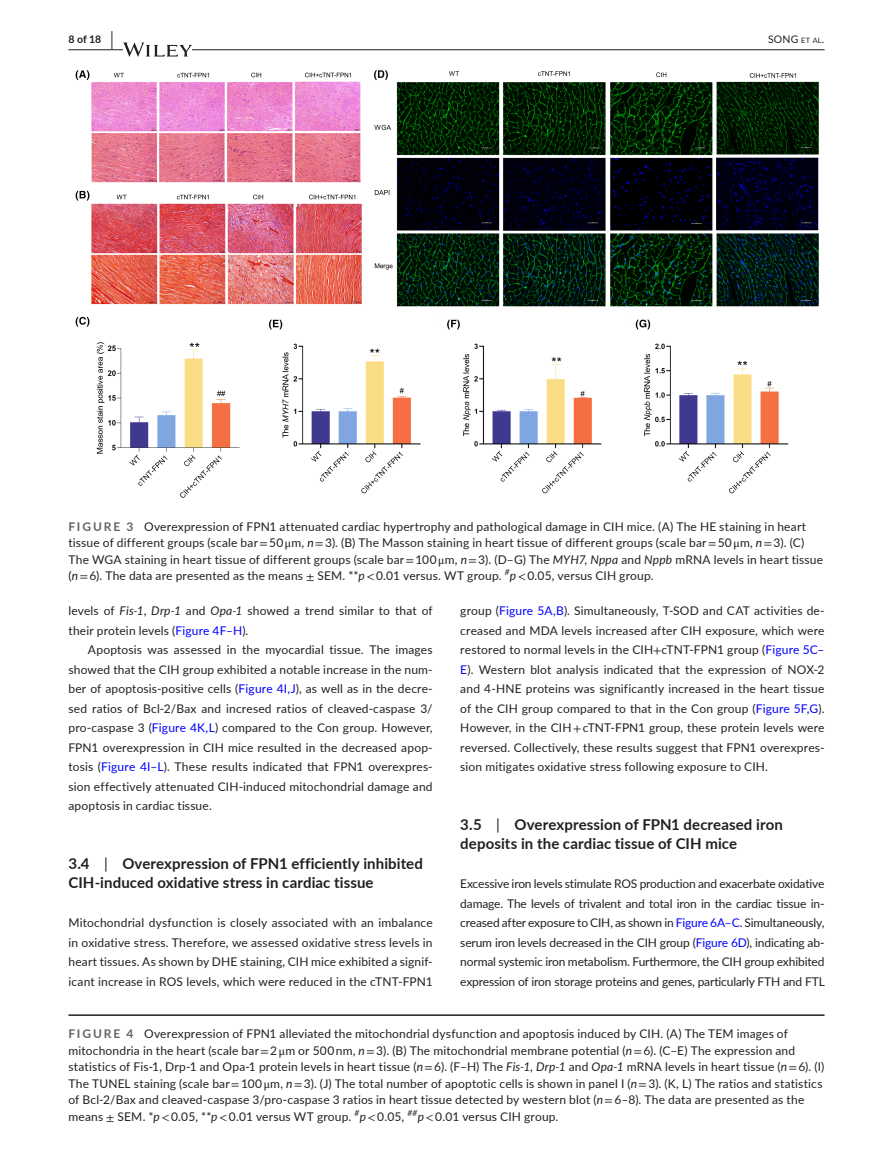
<style>
.page{position:relative;width:893px;height:1174px;background:#fff}
.page>*{position:absolute;margin:0;border:0;box-sizing:border-box;transform-origin:0 0}
.t1{font:700 15px/19.5px "Lato";letter-spacing:.005em;color:#231f20}
.t2{font:12px/19.5px "Lato";letter-spacing:.015em;color:#231f20;text-align:justify}
.t3{font:10.5px "Lato";color:#231f20}
.t4{font:700 10.5px "Lato";color:#231f20}
.t5{font:italic 8.4px "Lato";color:#231f20}
.s1{font-size:19.5px}
.s2{font-size:7.35px}
.s3{font-weight:700;color:#636366}
.s4{font-family:"STIX"}
.s5{font-style:italic}
.s6{color:#00f}
.s7{font-weight:400}
</style>
<div class="page">
<hr style="left:68px;top:49px;width:756px;height:1px;background:#231f20">
<svg style="left:123px;top:42px;width:69px;height:15px"></svg>
<img style="left:75px;top:70px;width:744px;height:428px">
<hr style="left:68px;top:1014px;width:756px;height:2px;background:#231f20">
<p class="t4" style="left:68px;top:31px;width:46px">8 of 18 <span class="s1">|</span></p>
<p class="t3" style="left:768px;top:31px;width:58px">SONG <span class="s2">et al</span>.</p>
<p class="t2" style="left:68px;top:518px;width:756px;line-height:16.5px;text-align:left"><span class="s3">FIGURE 3</span> Overexpression of FPN1 attenuated cardiac hypertrophy and pathological damage in CIH mice. (A) The HE staining in heart tissue of different groups (scale bar <span class="s4">=</span> 50 <span class="s4">μ</span>m, <span class="s5">n</span><span class="s4">=</span> 3). (B) The Masson staining in heart tissue of different groups (scale bar <span class="s4">=</span> 50 <span class="s4">μ</span>m, <span class="s5">n</span><span class="s4">=</span> 3). (C)<br>The WGA staining in heart tissue of different groups (scale bar <span class="s4">=</span> 100 <span class="s4">μ</span>m, <span class="s5">n</span><span class="s4">=</span> 3). (D–G) The <span class="s5">MYH7</span>, <span class="s5">Nppa</span> and <span class="s5">Nppb</span> mRNA levels in heart tissue (<span class="s5">n</span><span class="s4">=</span> 6). The data are presented as the means <span class="s4">±</span> SEM. **<span class="s5">p</span><span class="s4">&lt;</span> 0.01 versus. WT group.</p>
<p class="t5" style="left:505px;top:566px;width:6px">#</p>
<p class="t2" style="left:510px;top:566px;width:145px"><span class="s5">p</span><span class="s4">&lt;</span> 0.05, versus CIH group.</p>
<p class="t2" style="left:68px;top:600px;width:366px">levels of <span class="s5">Fis-1</span>, <span class="s5">Drp-1</span> and <span class="s5">Opa-1</span> showed a trend similar to that of their protein levels (<span class="s6">Figure 4F–H</span>).</p>
<p class="t2" style="left:68px;top:639px;width:366px;text-indent:20px">Apoptosis was assessed in the myocardial tissue. The images showed that the CIH group exhibited a notable increase in the num&shy;ber of apoptosis-positive cells (<span class="s6">Figure 4I,J</span>), as well as in the decre&shy;sed ratios of Bcl-2/Bax and incresed ratios of cleaved-caspase 3/ pro-caspase 3 (<span class="s6">Figure 4K,L</span>) compared to the Con group. However, FPN1 overexpression in CIH mice resulted in the decreased apop&shy;tosis (<span class="s6">Figure 4I–L</span>). These results indicated that FPN1 overexpres&shy;sion effectively attenuated CIH-induced mitochondrial damage and apoptosis in cardiac tissue.</p>
<p class="t1" style="left:68px;top:853px;width:356px">3.4 <span class="s7">|</span> Overexpression of FPN1 efficiently inhibited<br>CIH-induced oxidative stress in cardiac tissue</p>
<p class="t2" style="left:68px;top:912px;width:366px">Mitochondrial dysfunction is closely associated with an imbalance in oxidative stress. Therefore, we assessed oxidative stress levels in heart tissues. As shown by DHE staining, CIH mice exhibited a signif&shy;icant increase in ROS levels, which were reduced in the cTNT-FPN1</p>
<p class="t2" style="left:460px;top:600px;width:366px">group (<span class="s6">Figure 5A,B</span>). Simultaneously, T-SOD and CAT activities de&shy;creased and MDA levels increased after CIH exposure, which were restored to normal levels in the CIH<span class="s4">+</span>cTNT-FPN1 group (<span class="s6">Figure 5C– E</span>). Western blot analysis indicated that the expression of NOX-2 and 4-HNE proteins was significantly increased in the heart tissue of the CIH group compared to that in the Con group (<span class="s6">Figure 5F,G</span>).<br>However, in the CIH <span class="s4">+</span> cTNT-FPN1 group, these protein levels were reversed. Collectively, these results suggest that FPN1 overexpres&shy;sion mitigates oxidative stress following exposure to CIH.</p>
<p class="t1" style="left:460px;top:814px;width:324px">3.5 <span class="s7">|</span> Overexpression of FPN1 decreased iron deposits in the cardiac tissue of CIH mice</p>
<p class="t2" style="left:460px;top:873px;width:366px">Excessive iron levels stimulate ROS production and exacerbate oxidative damage. The levels of trivalent and total iron in the cardiac tissue in&shy;creased after exposure to CIH, as shown in <span class="s6">Figure 6A–C</span>. Simultaneously, serum iron levels decreased in the CIH group (<span class="s6">Figure 6D</span>), indicating ab&shy;normal systemic iron metabolism. Furthermore, the CIH group exhibited expression of iron storage proteins and genes, particularly FTH and FTL</p>
<p class="t2" style="left:68px;top:1025px;width:757px;line-height:16.5px;text-align:left"><span class="s3">FIGURE 4</span> Overexpression of FPN1 alleviated the mitochondrial dysfunction and apoptosis induced by CIH. (A) The TEM images of mitochondria in the heart (scale bar <span class="s4">=</span> 2 <span class="s4">μ</span>m or 500 nm, <span class="s5">n</span><span class="s4">=</span> 3). (B) The mitochondrial membrane potential (<span class="s5">n</span><span class="s4">=</span> 6). (C–E) The expression and statistics of Fis-1, Drp-1 and Opa-1 protein levels in heart tissue (<span class="s5">n</span><span class="s4">=</span> 6). (F–H) The <span class="s5">Fis-1</span>, <span class="s5">Drp-1</span> and <span class="s5">Opa-1</span> mRNA levels in heart tissue (<span class="s5">n</span><span class="s4">=</span> 6). (I)<br>The TUNEL staining (scale bar <span class="s4">=</span> 100 <span class="s4">μ</span>m, <span class="s5">n</span><span class="s4">=</span> 3). (J) The total number of apoptotic cells is shown in panel I (<span class="s5">n</span><span class="s4">=</span> 3). (K, L) The ratios and statistics of Bcl-2/Bax and cleaved-caspase 3/pro-caspase 3 ratios in heart tissue detected by western blot (<span class="s5">n</span><span class="s4">=</span> 6–8). The data are presented as the means <span class="s4">±</span> SEM. *<span class="s5">p</span><span class="s4">&lt;</span> 0.05, **<span class="s5">p</span><span class="s4">&lt;</span> 0.01 versus WT group.</p>
<p class="t5" style="left:354px;top:1106px;width:6px">#</p>
<p class="t2" style="left:360px;top:1106px;width:46px"><span class="s5">p</span><span class="s4">&lt;</span> 0.05,</p>
<p class="t5" style="left:407px;top:1106px;width:11px">##</p>
<p class="t2" style="left:418px;top:1106px;width:142px"><span class="s5">p</span><span class="s4">&lt;</span> 0.01 versus CIH group.</p>
</div>
